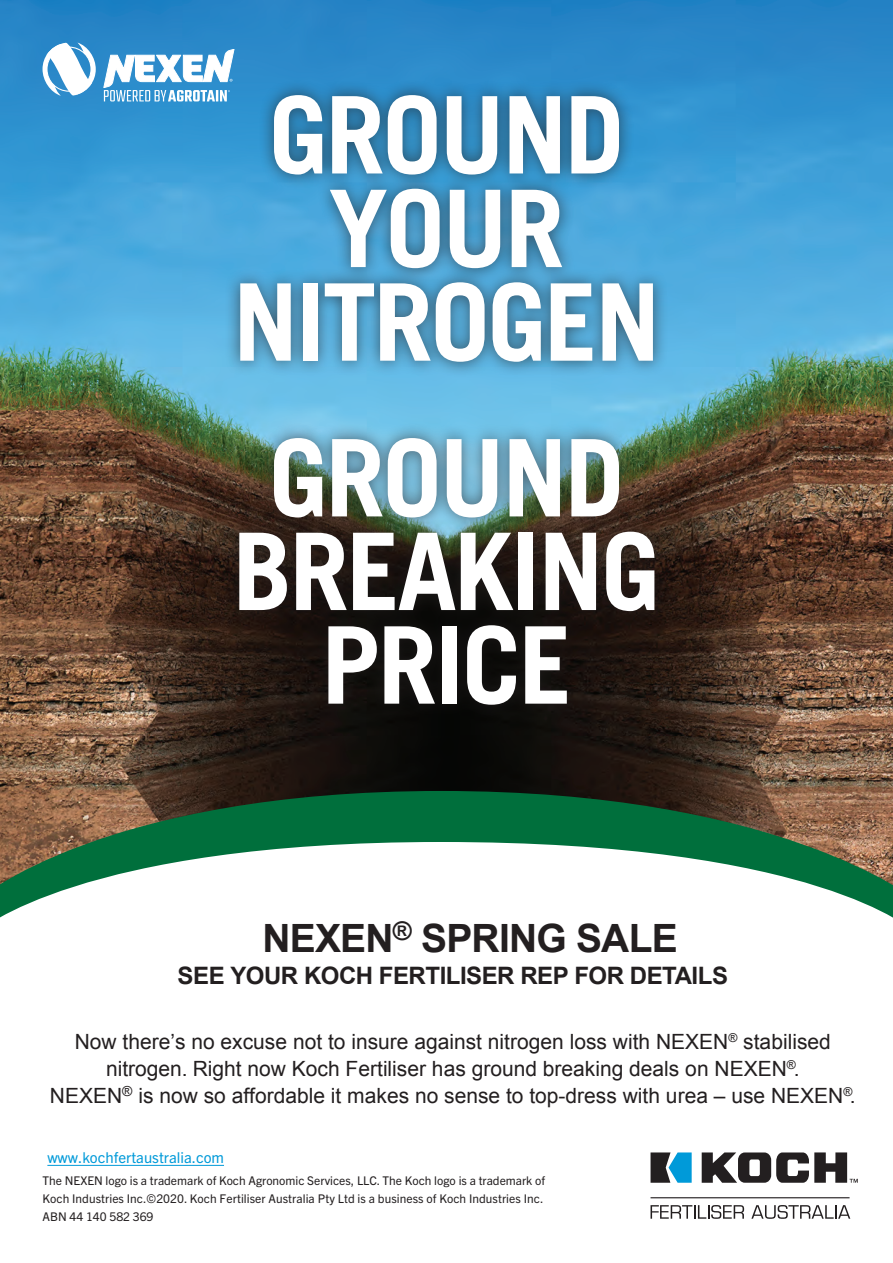
<style>
.page{position:relative;width:893px;height:1263px;background:#fff}
.page>*{position:absolute;margin:0;border:0;box-sizing:border-box;transform-origin:0 0}
.t1{font:700 107.1px/93.6px "Trade Gothic";letter-spacing:-.025em;color:#fff;text-align:center}
.t2{font:700 39px "Arial";letter-spacing:-.02em;color:#231f20}
.t3{font:700 24px "Arial";letter-spacing:-.02em;color:#231f20}
.t4{font:21px/27px "Arial";color:#231f20;text-align:center}
.t5{font:15px "Trade Gothic Next LT Pro";color:#009ad9}
.t6{font:12px/18px "Trade Gothic Next LT Pro";color:#231f20}
</style>
<div class="page">
<img style="left:0;top:0;width:893px;height:791px">
<svg style="left:0;top:791px;width:893px;height:51px;background:#36633d"></svg>
<svg style="left:0;top:842px;width:893px;height:377px"></svg>
<svg style="left:702px;top:1152px;width:156px;height:31px"></svg>
<svg style="left:650px;top:1152px;width:42px;height:31px"></svg>
<svg style="left:650px;top:1205px;width:94px;height:14px"></svg>
<svg style="left:751px;top:1205px;width:99px;height:14px"></svg>
<hr style="left:650px;top:1197px;width:199px;height:1px;background:#231f20">
<hr style="left:47px;top:1165px;width:177px;height:1px;background:#009ad9">
<svg style="left:43px;top:43px;width:53px;height:53px"></svg>
<svg style="left:104px;top:47px;width:130px;height:54px"></svg>
<div style="left:223px;top:423px;width:447px;height:297px;background:#231f20;opacity:.65"></div>
<div style="left:224px;top:80px;width:444px;height:297px;background:#231f20;opacity:.65"></div>
<h1 class="t1" style="left:233px;top:87px;width:429px">GROUND<br>YOUR<br>NITROGEN</h1>
<h1 class="t1" style="left:233px;top:430px;width:429px">GROUND<br>BREAKING<br>PRICE</h1>
<h2 class="t2" style="left:262px;top:912px;width:417px">NEXEN<sup>®</sup> SPRING SALE</h2>
<p class="t3" style="left:178px;top:959px;width:552px">SEE YOUR KOCH FERTILISER REP FOR DETAILS</p>
<p class="t4" style="left:50px;top:1028px;width:807px">Now there’s no excuse not to insure against nitrogen loss with NEXEN<sup>®</sup> stabilised nitrogen. Right now Koch Fertiliser has ground breaking deals on NEXEN<sup>®</sup>.<br>NEXEN<sup>®</sup> is now so affordable it makes no sense to top-dress with urea – use NEXEN<sup>®</sup>.</p>
<p class="t5" style="left:47px;top:1147px;width:178px">www.kochfertaustralia.com</p>
<p class="t6" style="left:43px;top:1170px;width:504px">The NEXEN logo is a trademark of Koch Agronomic Services, LLC. The Koch logo is a trademark of<br>Koch Industries Inc.©2020. Koch Fertiliser Australia Pty Ltd is a business of Koch Industries Inc.<br>ABN 44 140 582 369</p>
</div>
